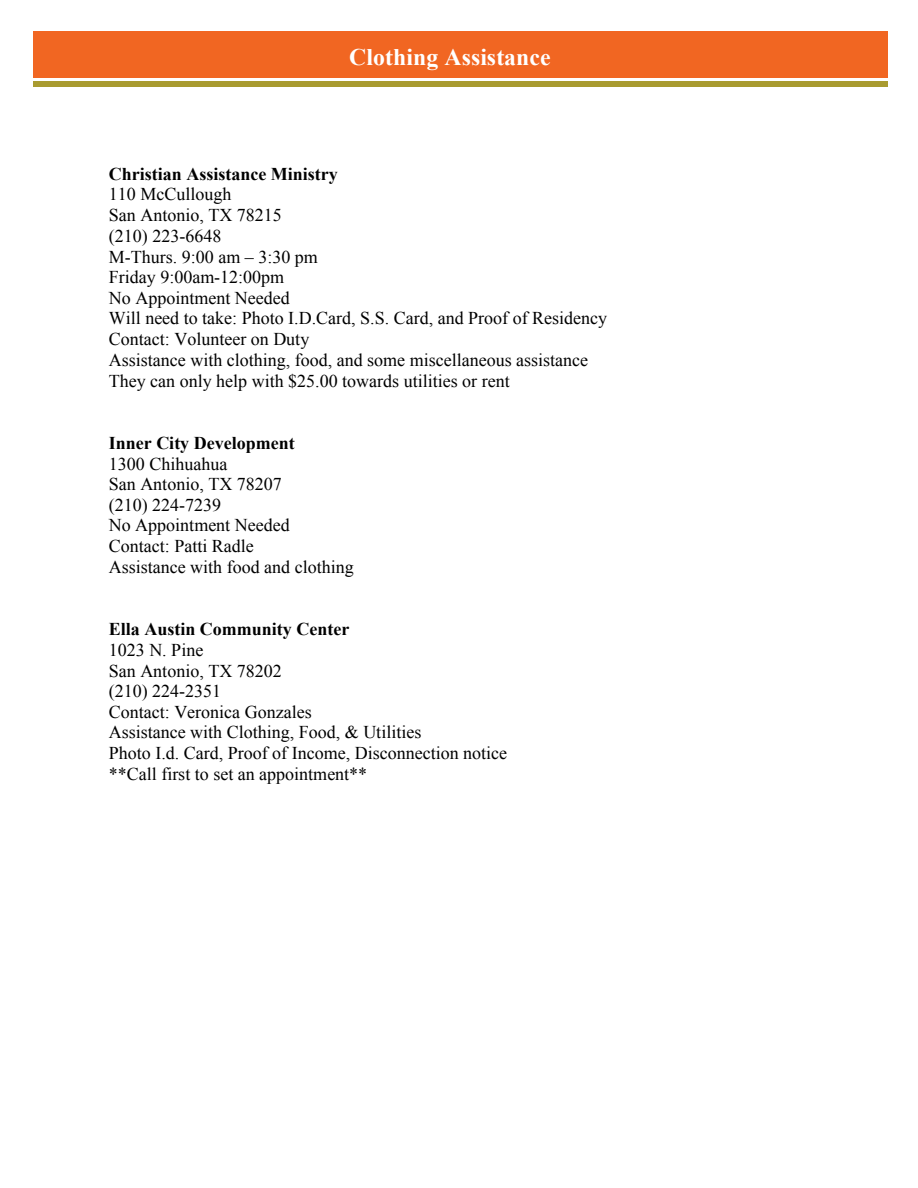
<style>
.page{position:relative;width:918px;height:1188px;background:#fff}
.page>*{position:absolute;margin:0;border:0;box-sizing:border-box;transform-origin:0 0}
.t1{font:700 23.7px "Times New Roman";letter-spacing:.005em;color:#fff}
.t2{font:18px/20.7px "Times New Roman";color:#000}
.t3{font:700 18px "Times New Roman";color:#000}
</style>
<div class="page">
<div style="left:33px;top:32px;width:855px;height:46px;background:#f16622"></div>
<div style="left:33px;top:82px;width:855px;height:5px;background:#a99b30"></div>
<h1 class="t1" style="left:349px;top:40px;width:203px">Clothing Assistance</h1>
<p class="t3" style="left:109px;top:161px;width:230px">Christian Assistance Ministry</p>
<p class="t2" style="left:109px;top:184px;width:500px">110 McCullough<br>San Antonio, TX 78215<br>(210) 223-6648<br>M-Thurs. 9:00 am – 3:30 pm<br>Friday 9:00am-12:00pm<br>No Appointment Needed<br>Will need to take: Photo I.D.Card, S.S. Card, and Proof of Residency Contact: Volunteer on Duty<br>Assistance with clothing, food, and some miscellaneous assistance They can only help with $25.00 towards utilities or rent</p>
<p class="t3" style="left:109px;top:430px;width:187px">Inner City Development</p>
<p class="t2" style="left:109px;top:453px;width:246px">1300 Chihuahua<br>San Antonio, TX 78207<br>(210) 224-7239<br>No Appointment Needed<br>Contact: Patti Radle<br>Assistance with food and clothing</p>
<p class="t3" style="left:109px;top:617px;width:242px">Ella Austin Community Center</p>
<p class="t2" style="left:109px;top:639px;width:400px">1023 N. Pine<br>San Antonio, TX 78202<br>(210) 224-2351<br>Contact: Veronica Gonzales<br>Assistance with Clothing, Food, &amp; Utilities<br>Photo I.d. Card, Proof of Income, Disconnection notice **Call first to set an appointment**</p>
</div>
